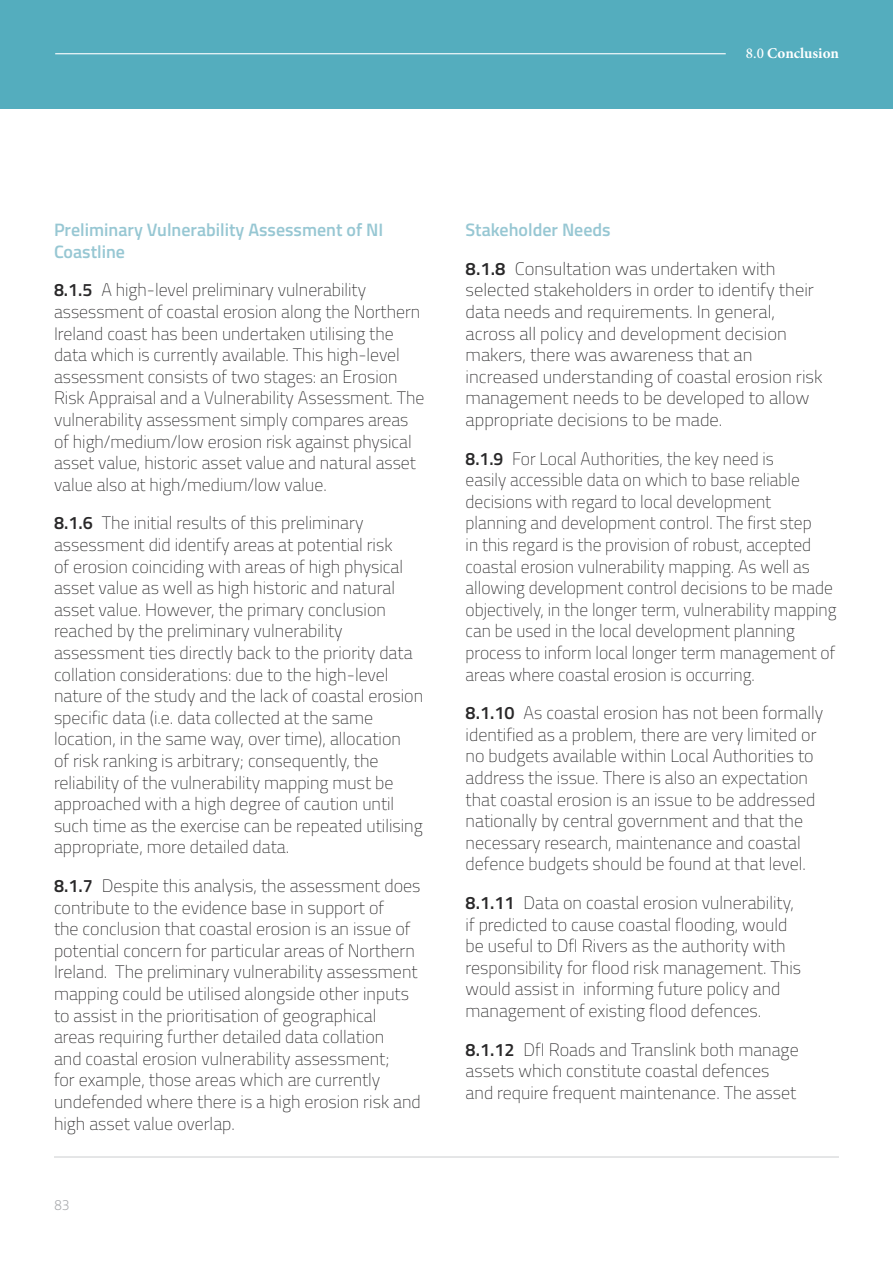
<style>
.page{position:relative;width:893px;height:1263px;background:#fff}
.page>*{position:absolute;margin:0;border:0;box-sizing:border-box;transform-origin:0 0}
.BODY_numbering{font:200 18px/21.6px "Cairo";color:#292829}
.sub_title{font:600 18px/21.6px "Cairo";color:#97c7d3}
.t1{font:700 15px "Minion Pro";color:#fff}
.t2{font:200 15px "Bliss 2";color:#a7a9ac}
.s1{font-weight:500}
.s2{font-weight:600}
</style>
<div class="page">
<hr style="left:54px;top:1156px;width:785px;height:1px;background:#d1d3d4">
<div style="left:0;top:0;width:893px;height:108px;background:#54adbe"></div>
<hr style="left:55px;top:53px;width:671px;height:1px;background:#fff">
<p class="t1" style="left:746px;top:42px;width:95px"><span class="s1">8.0</span> Conclusion</p>
<p class="sub_title" style="left:54px;top:219px;width:331px">Preliminary Vulnerability Assessment of NI<br>Coastline</p>
<p class="BODY_numbering" style="left:54px;top:279px;width:372px"><span class="s2">8.1.5</span> A high-level preliminary vulnerability assessment of coastal erosion along the Northern Ireland coast has been undertaken utilising the data which is currently available. This high-level assessment consists of two stages: an Erosion Risk Appraisal and a Vulnerability Assessment. The vulnerability assessment simply compares areas of high/medium/low erosion risk against physical asset value, historic asset value and natural asset value also at high/medium/low value.</p>
<p class="BODY_numbering" style="left:54px;top:512px;width:371px"><span class="s2">8.1.6</span> The initial results of this preliminary assessment did identify areas at potential risk<br>of erosion coinciding with areas of high physical asset value as well as high historic and natural asset value. However, the primary conclusion reached by the preliminary vulnerability assessment ties directly back to the priority data collation considerations: due to the high-level nature of the study and the lack of coastal erosion specific data (i.e. data collected at the same location, in the same way, over time), allocation<br>of risk ranking is arbitrary; consequently, the reliability of the vulnerability mapping must be approached with a high degree of caution until such time as the exercise can be repeated utilising appropriate, more detailed data.</p>
<p class="BODY_numbering" style="left:54px;top:875px;width:368px"><span class="s2">8.1.7</span> Despite this analysis, the assessment does contribute to the evidence base in support of<br>the conclusion that coastal erosion is an issue of potential concern for particular areas of Northern Ireland. The preliminary vulnerability assessment mapping could be utilised alongside other inputs to assist in the prioritisation of geographical areas requiring further detailed data collation<br>and coastal erosion vulnerability assessment;<br>for example, those areas which are currently undefended where there is a high erosion risk and high asset value overlap.</p>
<p class="t2" style="left:54px;top:1195px;width:17px">83</p>
<p class="sub_title" style="left:466px;top:219px;width:147px">Stakeholder Needs</p>
<p class="BODY_numbering" style="left:466px;top:257px;width:358px"><span class="s2">8.1.8</span> Consultation was undertaken with selected stakeholders in order to identify their data needs and requirements. In general, across all policy and development decision makers, there was awareness that an increased understanding of coastal erosion risk management needs to be developed to allow appropriate decisions to be made.</p>
<p class="BODY_numbering" style="left:466px;top:447px;width:372px"><span class="s2">8.1.9</span> For Local Authorities, the key need is<br>easily accessible data on which to base reliable decisions with regard to local development planning and development control. The first step<br>in this regard is the provision of robust, accepted coastal erosion vulnerability mapping. As well as allowing development control decisions to be made objectively, in the longer term, vulnerability mapping can be used in the local development planning process to inform local longer term management of areas where coastal erosion is occurring.</p>
<p class="BODY_numbering" style="left:466px;top:702px;width:359px"><span class="s2">8.1.10</span> As coastal erosion has not been formally identified as a problem, there are very limited or no budgets available within Local Authorities to address the issue. There is also an expectation that coastal erosion is an issue to be addressed nationally by central government and that the necessary research, maintenance and coastal defence budgets should be found at that level.</p>
<p class="BODY_numbering" style="left:466px;top:892px;width:337px"><span class="s2">8.1.11</span> Data on coastal erosion vulnerability, if predicted to cause coastal flooding, would be useful to DfI Rivers as the authority with responsibility for flood risk management. This would assist in informing future policy and management of existing flood defences.</p>
<p class="BODY_numbering" style="left:466px;top:1038px;width:335px"><span class="s2">8.1.12</span> DfI Roads and Translink both manage assets which constitute coastal defences and require frequent maintenance. The asset</p>
</div>
